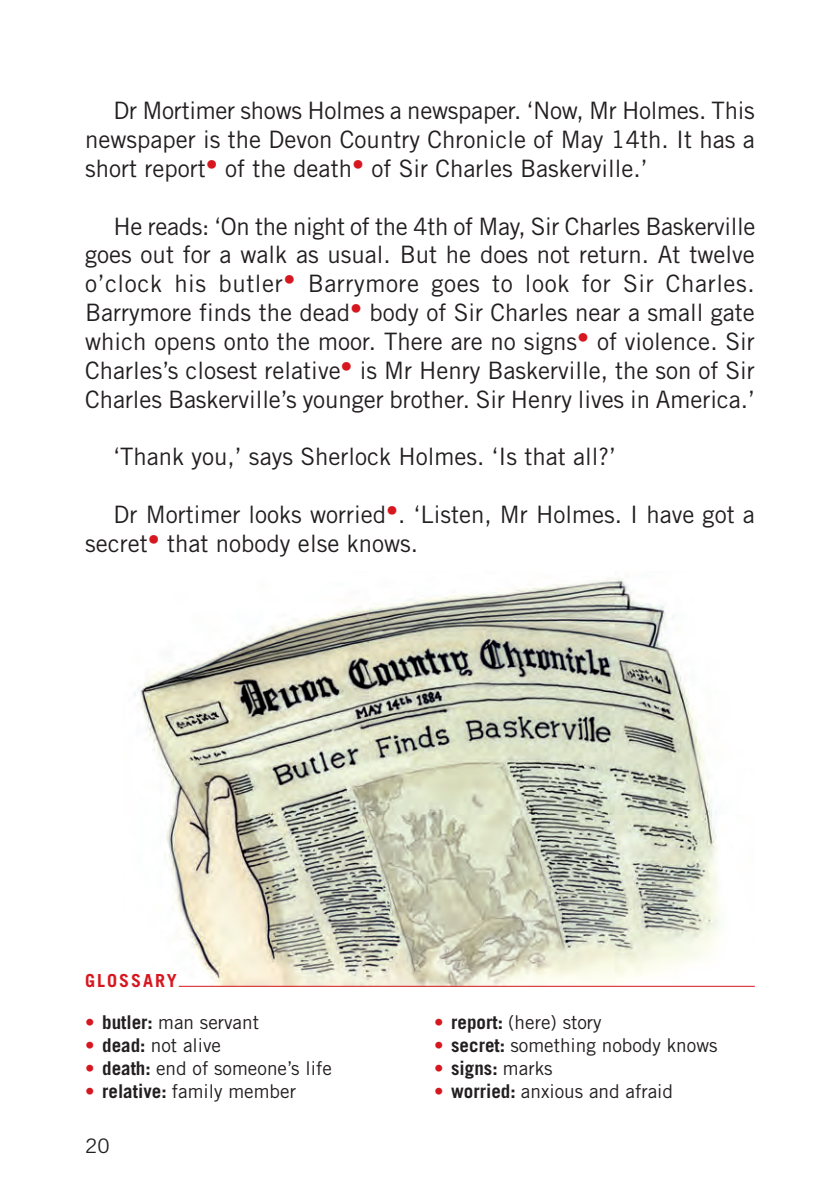
<style>
.page{position:relative;width:840px;height:1191px;background:#fff}
.page>*{position:absolute;margin:0;border:0;box-sizing:border-box;transform-origin:0 0}
.Testo_normale{font:24px/28.8px "Trade Gothic LT Std";color:#231f20;text-align:justify}
.t1{font:20px "Trade Gothic LT Std";color:#231f20}
.Testo_normale-2{font:19px "Trade Gothic LT Std";color:#231f20}
.Testo_normale-3{font:700 19px "Trade Gothic LT Std";color:#231f20}
.t2{font:700 18px "Trade Gothic LT Std";letter-spacing:.11em;color:#d7171f}
.s1{font-weight:700;color:#d7171f}
.s2{font-weight:700}
.s3{color:#d7171f}
.s4{font-weight:400}
</style>
<div class="page">
<img style="left:134px;top:577px;width:586px;height:409px">
<hr style="left:179px;top:985px;width:575px;height:1px;background:#d7171f">
<p class="Testo_normale" style="left:85px;top:96px;width:670px;text-indent:28px">Dr Mortimer shows Holmes a newspaper. ‘Now, Mr Holmes. This newspaper is the Devon Country Chronicle of May 14th. It has a short report<sup>•</sup> of the death<sup>•</sup> of Sir Charles Baskerville.’</p>
<p class="Testo_normale" style="left:85px;top:211px;width:671px;text-indent:28px">He reads: ‘On the night of the 4th of May, Sir Charles Baskerville goes out for a walk as usual. But he does not return. At twelve o’clock his butler<sup>•</sup> Barrymore goes to look for Sir Charles.<br>Barrymore finds the dead<sup>•</sup> body of Sir Charles near a small gate which opens onto the moor. There are no signs<sup>•</sup> of violence. Sir Charles’s closest relative<sup>•</sup> is Mr Henry Baskerville, the son of Sir Charles Baskerville’s younger brother. Sir Henry lives in America.’</p>
<p class="Testo_normale" style="left:113px;top:442px;width:503px">‘Thank you,’ says Sherlock Holmes. ‘Is that all?’</p>
<p class="Testo_normale" style="left:85px;top:499px;width:670px;text-indent:28px">Dr Mortimer looks worried<sup>•</sup>. ‘Listen, Mr Holmes. I have got a secret<sup>•</sup> that nobody else knows.</p>
<p class="t2" style="left:85px;top:969px;width:93px">GLOSSARY</p>
<p class="Testo_normale-2" style="left:85px;top:1011px;width:175px"><span class="s1">•</span> <span class="s2">butler:</span> man servant</p>
<p class="Testo_normale-2" style="left:85px;top:1033px;width:137px"><span class="s1">•</span> <span class="s2">dead:</span> not alive</p>
<p class="Testo_normale-2" style="left:85px;top:1056px;width:248px"><span class="s1">•</span> <span class="s2">death:</span> end of someone’s life</p>
<p class="Testo_normale-2" style="left:85px;top:1079px;width:212px"><span class="s1">•</span> <span class="s2">relative:</span> family member</p>
<p class="t1" style="left:85px;top:1134px;width:26px">20</p>
<p class="Testo_normale-2" style="left:434px;top:1011px;width:169px"><span class="s1">•</span> <span class="s2">report:</span> (here) story</p>
<p class="Testo_normale-2" style="left:434px;top:1033px;width:285px"><span class="s1">•</span> <span class="s2">secret:</span> something nobody knows</p>
<p class="Testo_normale-3" style="left:434px;top:1056px;width:120px"><span class="s3">•</span> signs: <span class="s4">marks</span></p>
<p class="Testo_normale-2" style="left:434px;top:1079px;width:240px"><span class="s1">•</span> <span class="s2">worried:</span> anxious and afraid</p>
</div>
